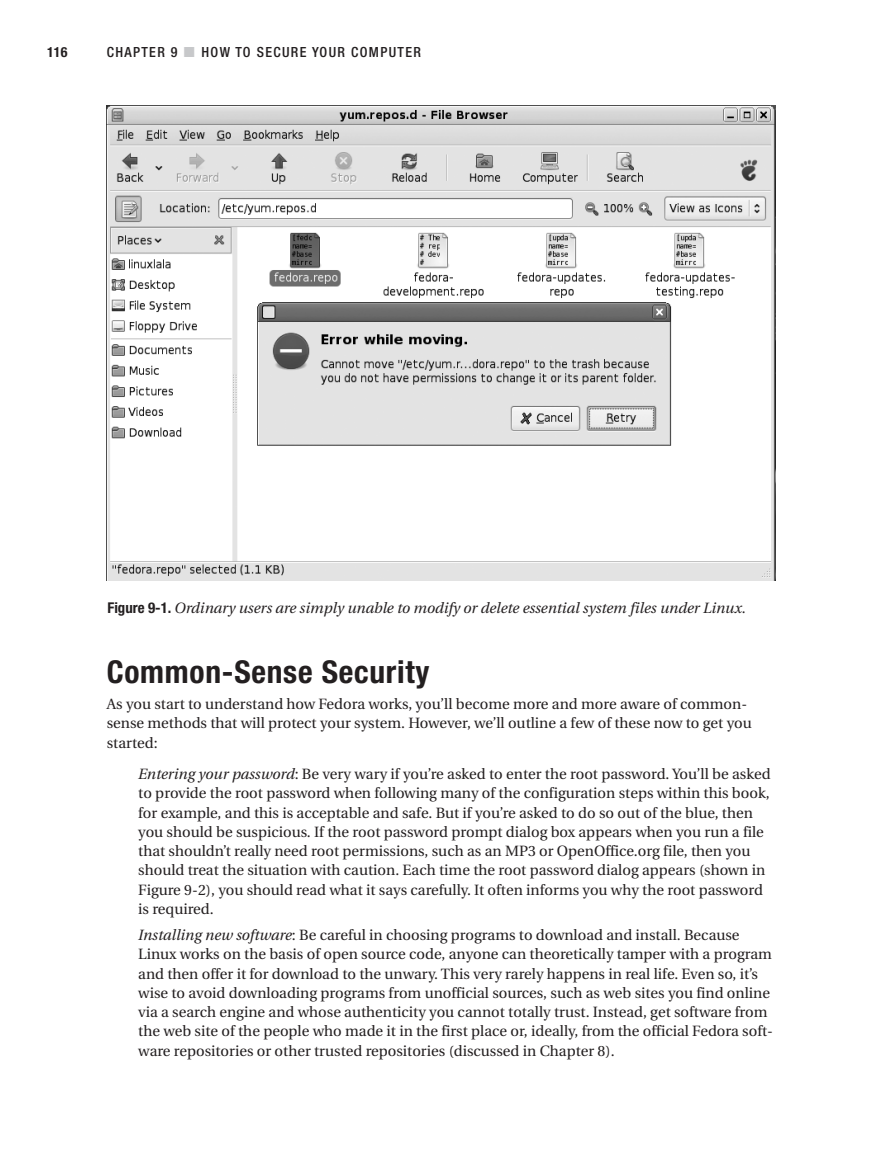
<style>
.page{position:relative;width:882px;height:1166px;background:#fff}
.page>*{position:absolute;margin:0;border:0;box-sizing:border-box;transform-origin:0 0}
.t1{font:700 condensed 31.5px "Helvetica Neue";letter-spacing:.025em;color:#231f20}
.t2{font:14.88px/19.2px "Utopia";color:#231f20}
.t3{font:italic 14.88px "Utopia";color:#231f20}
.t4{font:500 condensed 14px "Helvetica Neue";letter-spacing:.095em;color:#231f20}
.t5{font:700 condensed 14px "Helvetica Neue";color:#231f20}
.s1{color:#c7c8ca}
.s2{font-family:"Helvetica Neue";font-weight:700;font-style:normal;font-stretch:condensed}
.s3{font-style:italic}
</style>
<div class="page">
<svg style="left:106px;top:105px;width:670px;height:476px"></svg>
<p class="t5" style="left:47px;top:47px;width:22px">116</p>
<p class="t4" style="left:107px;top:47px;width:316px">CHAPTER 9 <span class="s1">■</span> HOW TO SECURE YOUR COMPUTER</p>
<p class="t3" style="left:107px;top:602px;width:640px"><span class="s2">Figure 9-1.</span> Ordinary users are simply unable to modify or delete essential system files under Linux.</p>
<h1 class="t1" style="left:107px;top:660px;width:324px">Common-Sense Security</h1>
<p class="t2" style="left:107px;top:695px;width:647px">As you start to understand how Fedora works, you’ll become more and more aware of common&shy;sense methods that will protect your system. However, we’ll outline a few of these now to get you started:</p>
<p class="t2" style="left:138px;top:765px;width:634px"><span class="s3">Entering your password</span>: Be very wary if you’re asked to enter the root password. You’ll be asked to provide the root password when following many of the configuration steps within this book, for example, and this is acceptable and safe. But if you’re asked to do so out of the blue, then you should be suspicious. If the root password prompt dialog box appears when you run a file that shouldn’t really need root permissions, such as an MP3 or OpenOffice.org file, then you should treat the situation with caution. Each time the root password dialog appears (shown in Figure 9-2), you should read what it says carefully. It often informs you why the root password is required.</p>
<p class="t2" style="left:138px;top:926px;width:636px"><span class="s3">Installing new software</span>: Be careful in choosing programs to download and install. Because Linux works on the basis of open source code, anyone can theoretically tamper with a program and then offer it for download to the unwary. This very rarely happens in real life. Even so, it’s wise to avoid downloading programs from unofficial sources, such as web sites you find online via a search engine and whose authenticity you cannot totally trust. Instead, get software from the web site of the people who made it in the first place or, ideally, from the official Fedora soft&shy;ware repositories or other trusted repositories (discussed in Chapter 8).</p>
</div>
